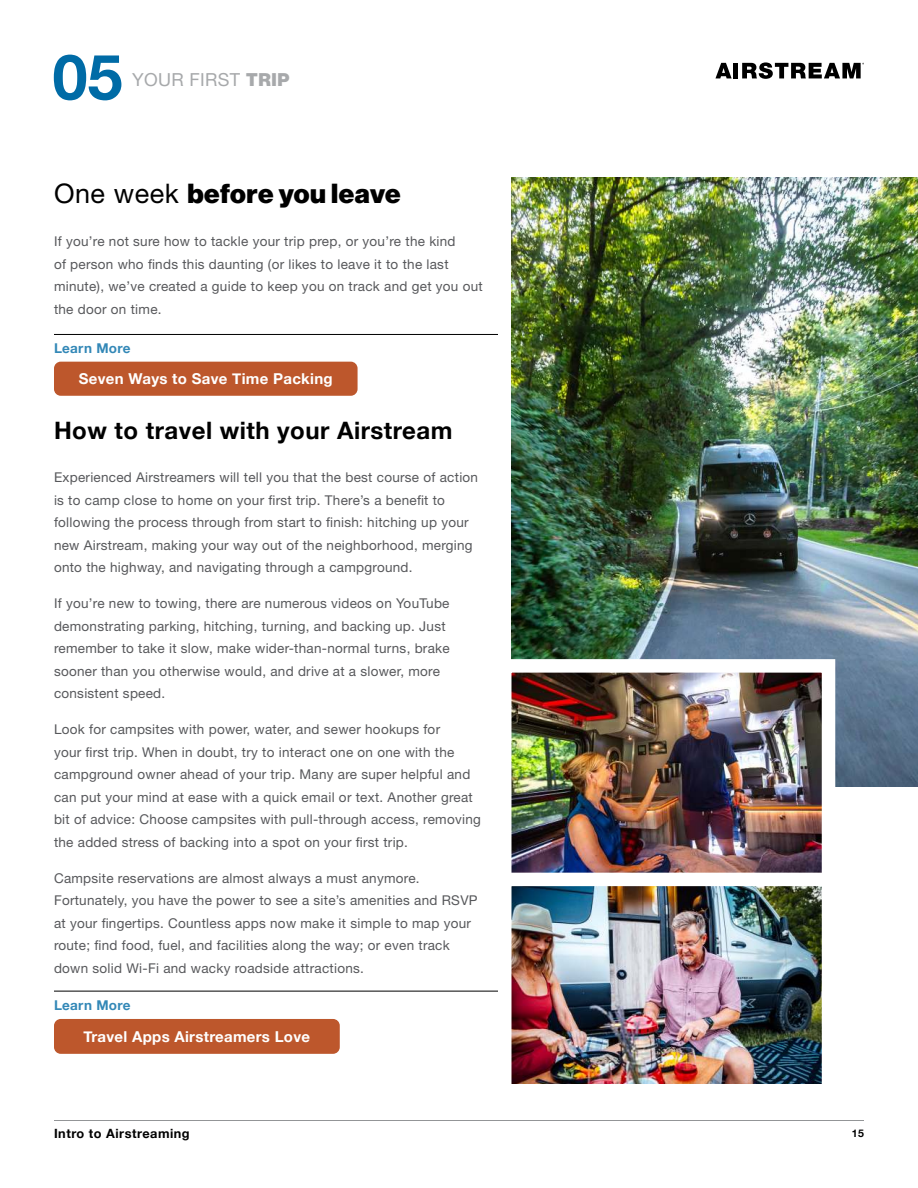
<style>
.page{position:relative;width:918px;height:1188px;background:#fff}
.page>*{position:absolute;margin:0;border:0;box-sizing:border-box;transform-origin:0 0}
.t1{font:700 63px "Helvetica Neue";color:#006ba6}
.t2{font:27px "N Haas Grotesk DS Pro 95 Blk";letter-spacing:.015em;color:#000}
.t3{font:700 24px "Helvetica Neue";letter-spacing:.02em;color:#000}
.t4{font:18px "Helvetica Neue";letter-spacing:.02em;color:#a7a9ab}
.t5{font:700 15px "Helvetica Neue";letter-spacing:.02em;color:#fff}
.t6{font:13.5px/22.5px "Helvetica Neue";letter-spacing:.02em;color:#57585b}
.t7{font:700 13.5px "Helvetica Neue";letter-spacing:.02em;color:#3388b7}
.t8{font:700 12.75px "Helvetica Neue";letter-spacing:.04em;color:#000}
.t9{font:700 10.5px "Helvetica Neue";color:#000}
.s1{font-family:"N Haas Grotesk DS Pro 95 Blk"}
.s2{font-family:"Helvetica Neue"}
</style>
<div class="page">
<hr style="left:54px;top:1120px;width:810px;height:1px;background:#939597">
<svg style="left:715px;top:63px;width:17px;height:15px"></svg>
<hr style="left:734px;top:63px;width:4px;height:15px;background:#000">
<svg style="left:742px;top:62px;width:122px;height:17px"></svg>
<img style="left:512px;top:178px;width:406px;height:608px">
<img style="left:513px;top:674px;width:307px;height:199px">
<div style="left:498px;top:659px;width:337px;height:229px;border:14px solid #fff"></div>
<img style="left:513px;top:888px;width:307px;height:195px">
<div style="left:498px;top:873px;width:337px;height:225px;border:14px solid #fff"></div>
<div style="left:54px;top:1019px;width:286px;height:35px;background:#bd572c;border-radius:7px"></div>
<hr style="left:54px;top:991px;width:444px;height:1px;background:#000">
<div style="left:54px;top:362px;width:304px;height:34px;background:#bd572c;border-radius:7px"></div>
<hr style="left:54px;top:334px;width:444px;height:1px;background:#000">
<h1 class="t1" style="left:52px;top:54px;width:72px">05</h1>
<h3 class="t4" style="left:132px;top:73px;width:159px">YOUR FIRST <span class="s1">TRIP</span></h3>
<h2 class="t2" style="left:54px;top:184px;width:348px"><span class="s2">One week</span> before you leave</h2>
<p class="t6" style="left:54px;top:231px;width:430px">If you’re not sure how to tackle your trip prep, or you’re the kind<br>of person who finds this daunting (or likes to leave it to the last minute), we’ve created a guide to keep you on track and get you out the door on time.</p>
<p class="t7" style="left:54px;top:343px;width:78px">Learn More</p>
<p class="t5" style="left:79px;top:373px;width:255px">Seven Ways to Save Time Packing</p>
<h3 class="t3" style="left:54px;top:422px;width:400px">How to travel with your Airstream</h3>
<p class="t6" style="left:54px;top:467px;width:426px">Experienced Airstreamers will tell you that the best course of action is to camp close to home on your first trip. There’s a benefit to following the process through from start to finish: hitching up your new Airstream, making your way out of the neighborhood, merging onto the highway, and navigating through a campground.</p>
<p class="t6" style="left:54px;top:593px;width:397px">If you’re new to towing, there are numerous videos on YouTube demonstrating parking, hitching, turning, and backing up. Just remember to take it slow, make wider-than-normal turns, brake sooner than you otherwise would, and drive at a slower, more consistent speed.</p>
<p class="t6" style="left:54px;top:719px;width:428px">Look for campsites with power, water, and sewer hookups for<br>your first trip. When in doubt, try to interact one on one with the campground owner ahead of your trip. Many are super helpful and can put your mind at ease with a quick email or text. Another great bit of advice: Choose campsites with pull-through access, removing the added stress of backing into a spot on your first trip.</p>
<p class="t6" style="left:54px;top:868px;width:425px">Campsite reservations are almost always a must anymore.<br>Fortunately, you have the power to see a site’s amenities and RSVP at your fingertips. Countless apps now make it simple to map your route; find food, fuel, and facilities along the way; or even track down solid Wi-Fi and wacky roadside attractions.</p>
<p class="t7" style="left:54px;top:1000px;width:78px">Learn More</p>
<p class="t5" style="left:83px;top:1031px;width:228px">Travel Apps Airstreamers Love</p>
<p class="t8" style="left:54px;top:1128px;width:137px">Intro to Airstreaming</p>
<p class="t9" style="left:852px;top:1129px;width:14px">15</p>
</div>
